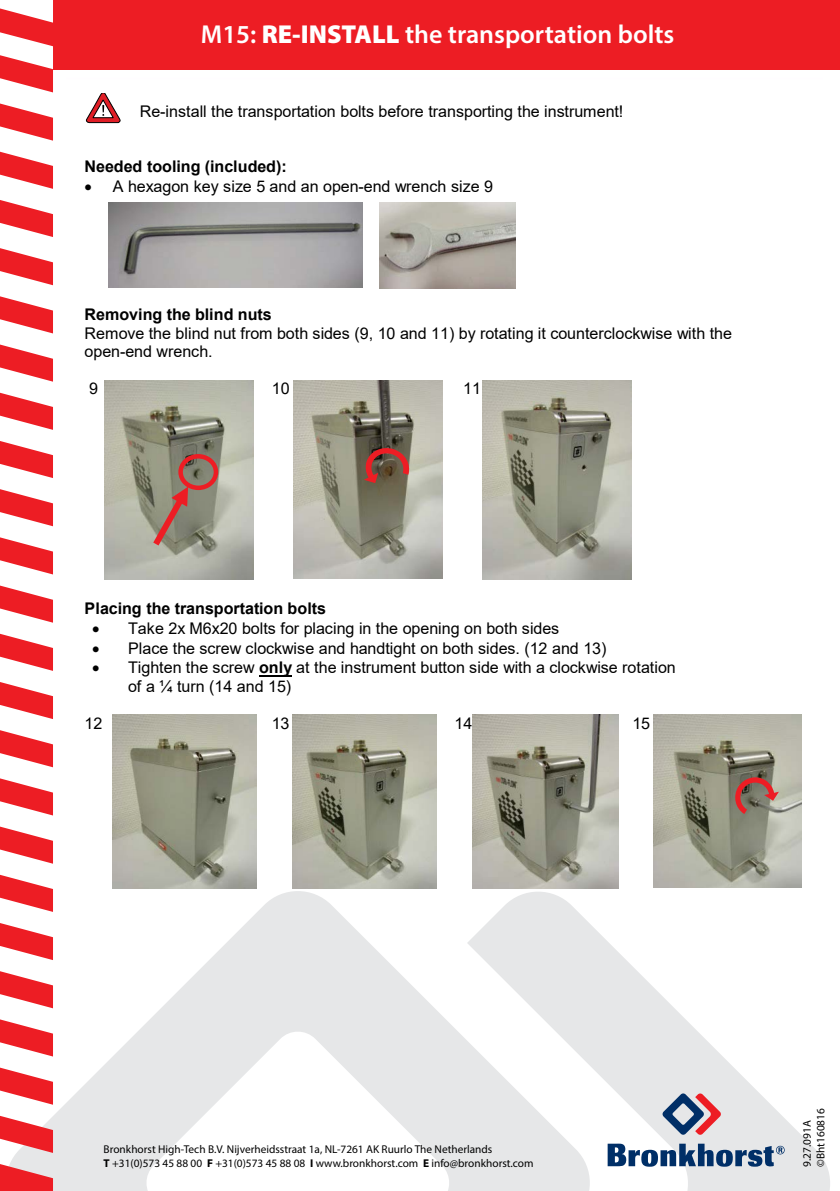
<style>
.page{position:relative;width:840px;height:1191px;background:#fff}
.page>*{position:absolute;margin:0;border:0;box-sizing:border-box;transform-origin:0 0}
.t1{font:600 26px "Myriad Pro";color:#fff}
.t2{font:700 22px "Arial";color:#fff}
.t3{font:16px/18.4px "Arial";letter-spacing:-.005em;color:#000}
.t4{font:700 16px "Arial";color:#000}
.t5{font:11.4px/13.6px "Myriad Pro";color:#000}
.s1{font-weight:900}
.s2{font-weight:700}
</style>
<div class="page">
<svg style="left:594px;top:928px;width:236px;height:263px"></svg>
<svg style="left:10px;top:891px;width:584px;height:300px;fill:#e8e9ea"></svg>
<div style="left:0;top:0;width:839px;height:69px;background:#ed1d24"></div>
<svg style="left:661px;top:1093px;width:59px;height:42px;background:#a593a4"></svg>
<svg style="left:607px;top:1143px;width:177px;height:23px;background:#758daa"></svg>
<svg style="left:0;top:344px;width:53px;height:38px"></svg>
<svg style="left:0;top:634px;width:53px;height:37px"></svg>
<svg style="left:0;top:1067px;width:53px;height:37px"></svg>
<svg style="left:0;top:200px;width:53px;height:37px"></svg>
<svg style="left:0;top:489px;width:53px;height:37px"></svg>
<svg style="left:0;top:923px;width:53px;height:37px"></svg>
<svg style="left:0;top:778px;width:53px;height:37px"></svg>
<svg style="left:0;top:103px;width:53px;height:38px"></svg>
<svg style="left:0;top:393px;width:53px;height:37px"></svg>
<svg style="left:0;top:682px;width:53px;height:37px"></svg>
<svg style="left:0;top:1115px;width:53px;height:38px"></svg>
<svg style="left:0;top:248px;width:53px;height:37px"></svg>
<svg style="left:0;top:537px;width:53px;height:37px"></svg>
<svg style="left:0;top:971px;width:53px;height:37px"></svg>
<svg style="left:0;top:826px;width:53px;height:37px"></svg>
<svg style="left:0;top:152px;width:53px;height:37px"></svg>
<svg style="left:0;top:441px;width:53px;height:37px"></svg>
<svg style="left:0;top:730px;width:53px;height:37px"></svg>
<svg style="left:0;top:1164px;width:53px;height:27px"></svg>
<svg style="left:0;top:296px;width:53px;height:37px"></svg>
<svg style="left:0;top:585px;width:53px;height:37px"></svg>
<svg style="left:0;top:1019px;width:53px;height:37px"></svg>
<svg style="left:0;top:874px;width:53px;height:38px"></svg>
<svg style="left:0;top:32px;width:53px;height:60px"></svg>
<svg style="left:0;top:0;width:53px;height:23px"></svg>
<img style="left:108px;top:202px;width:254px;height:86px">
<img style="left:379px;top:203px;width:136px;height:85px">
<hr style="left:259px;top:674px;width:32px;height:2px;background:#000">
<img style="left:293px;top:380px;width:149px;height:198px">
<svg style="left:363px;top:445px;width:48px;height:38px;background:#854b3f"></svg>
<img style="left:104px;top:380px;width:149px;height:199px">
<svg style="left:148px;top:486px;width:41px;height:66px;background:#9c7c6e"></svg>
<div style="left:178px;top:454px;width:40px;height:36px;border:4px solid #ed1d24;border-radius:50%"></div>
<img style="left:482px;top:380px;width:148px;height:199px">
<img style="left:113px;top:714px;width:144px;height:175px">
<img style="left:292px;top:714px;width:144px;height:174px">
<img style="left:472px;top:714px;width:146px;height:174px">
<img style="left:653px;top:714px;width:147px;height:174px">
<svg style="left:732px;top:774px;width:46px;height:40px;background:#95695e"></svg>
<svg style="left:86px;top:94px;width:35px;height:29px"></svg>
<h1 class="t1" style="left:201px;top:18px;width:475px">M15: <span class="s1">RE-INSTALL</span> the transportation bolts</h1>
<h2 class="t2" style="left:151px;top:19px;width:570px">M15: RE-INSTALLING THE TRANSPORTATION BOLTS</h2>
<p class="t3" style="left:140px;top:102px;width:484px">Re-install the transportation bolts before transporting the instrument!</p>
<p class="t4" style="left:84px;top:155px;width:203px">Needed tooling (included):</p>
<p class="t3" style="left:84px;top:177px;width:410px">• A hexagon key size 5 and an open-end wrench size 9</p>
<p class="t4" style="left:84px;top:303px;width:189px">Removing the blind nuts</p>
<p class="t3" style="left:84px;top:323px;width:648px">Remove the blind nut from both sides (9, 10 and 11) by rotating it counterclockwise with the open-end wrench.</p>
<p class="t3" style="left:89px;top:379px;width:10px">9</p>
<p class="t3" style="left:271px;top:379px;width:19px">10</p>
<p class="t3" style="left:463px;top:379px;width:19px">11</p>
<p class="t4" style="left:85px;top:597px;width:243px">Placing the transportation bolts</p>
<p class="t3" style="left:92px;top:619px;width:468px">• Take 2x M6x20 bolts for placing in the opening on both sides</p>
<p class="t3" style="left:92px;top:639px;width:515px">• Place the screw clockwise and handtight on both sides. (12 and 13)</p>
<p class="t3" style="left:128px;top:658px;width:549px;text-indent:-36px">• Tighten the screw <span class="s2">only</span> at the instrument button side with a clockwise rotation of a ¼ turn (14 and 15)</p>
<p class="t3" style="left:85px;top:713px;width:19px">12</p>
<p class="t3" style="left:271px;top:713px;width:19px">13</p>
<p class="t3" style="left:454px;top:713px;width:19px">14</p>
<p class="t3" style="left:632px;top:713px;width:19px">15</p>
<p class="t5" style="left:104px;top:1142px;width:431px">Bronkhorst High-Tech B.V. Nijverheidsstraat 1a, NL-7261 AK Ruurlo The Netherlands<br><span class="s2">T</span> +31(0)573 45 88 00 <span class="s2">F</span> +31(0)573 45 88 08 <span class="s2">I</span> www.bronkhorst.com <span class="s2">E</span> info@bronkhorst.com</p>
<p class="t5" style="left:799px;top:1166px;width:60px;rotate:-90deg">9.27.091A ©Bht160816</p>
</div>
